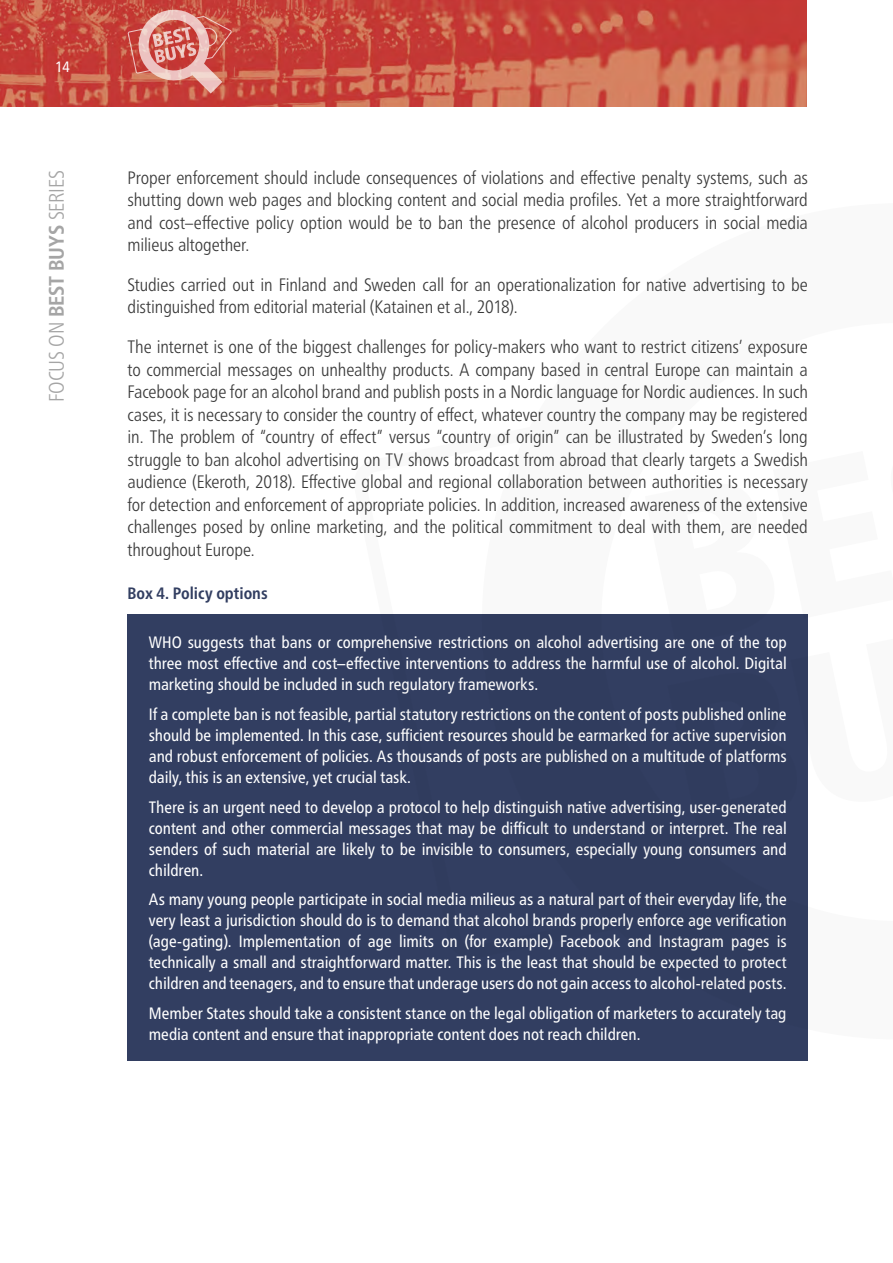
<style>
.page{position:relative;width:893px;height:1263px;background:#fff}
.page>*{position:absolute;margin:0;border:0;box-sizing:border-box;transform-origin:0 0}
.t1{font:300 condensed 21px "Frutiger Neue LTW1 G";letter-spacing:-.005em;color:#a5a5a5}
.Main_text{font:300 condensed 18px/22.5px "Frutiger Neue LTW1 G";letter-spacing:-.005em;color:#393939;text-align:justify}
.t2{font:condensed 16.5px/21px "Frutiger Neue LTW1 G";letter-spacing:-.005em;color:#fff;text-align:justify}
.t3{font:700 condensed 16.5px "Frutiger Neue LTW1 G";color:#323e61}
.t4{font:condensed 15px "Frutiger Neue LTW1 G";color:#fff}
.s1{font-weight:700}
</style>
<div class="page">
<img style="left:0;top:0;width:807px;height:106px">
<svg style="left:128px;top:6px;width:104px;height:88px;background:#d4746b"></svg>
<div style="left:128px;top:614px;width:680px;height:447px;background:#323e61"></div>
<p class="t4" style="left:55px;top:58px;width:16px">14</p>
<p class="t1" style="left:44px;top:402px;width:234px;rotate:-90deg">FOCUS ON <span class="s1">BEST BUYS</span> SERIES</p>
<p class="Main_text" style="left:128px;top:166px;width:682px">Proper enforcement should include consequences of violations and effective penalty systems, such as shutting down web pages and blocking content and social media profiles. Yet a more straightforward and cost–effective policy option would be to ban the presence of alcohol producers in social media milieus altogether.</p>
<p class="Main_text" style="left:128px;top:273px;width:682px">Studies carried out in Finland and Sweden call for an operationalization for native advertising to be distinguished from editorial material (Katainen et al., 2018).</p>
<p class="Main_text" style="left:128px;top:335px;width:682px">The internet is one of the biggest challenges for policy-makers who want to restrict citizens’ exposure to commercial messages on unhealthy products. A company based in central Europe can maintain a Facebook page for an alcohol brand and publish posts in a Nordic language for Nordic audiences. In such cases, it is necessary to consider the country of effect, whatever country the company may be registered in. The problem of “country of effect” versus “country of origin” can be illustrated by Sweden’s long struggle to ban alcohol advertising on TV shows broadcast from abroad that clearly targets a Swedish audience (Ekeroth, 2018). Effective global and regional collaboration between authorities is necessary for detection and enforcement of appropriate policies. In addition, increased awareness of the extensive challenges posed by online marketing, and the political commitment to deal with them, are needed throughout Europe.</p>
<p class="t3" style="left:128px;top:581px;width:142px">Box 4. Policy options</p>
<p class="t2" style="left:149px;top:632px;width:639px">WHO suggests that bans or comprehensive restrictions on alcohol advertising are one of the top three most effective and cost–effective interventions to address the harmful use of alcohol. Digital marketing should be included in such regulatory frameworks.</p>
<p class="t2" style="left:149px;top:704px;width:639px">If a complete ban is not feasible, partial statutory restrictions on the content of posts published online should be implemented. In this case, sufficient resources should be earmarked for active supervision and robust enforcement of policies. As thousands of posts are published on a multitude of platforms daily, this is an extensive, yet crucial task.</p>
<p class="t2" style="left:149px;top:796px;width:639px">There is an urgent need to develop a protocol to help distinguish native advertising, user-generated content and other commercial messages that may be difficult to understand or interpret. The real senders of such material are likely to be invisible to consumers, especially young consumers and children.</p>
<p class="t2" style="left:149px;top:889px;width:639px">As many young people participate in social media milieus as a natural part of their everyday life, the very least a jurisdiction should do is to demand that alcohol brands properly enforce age verification (age-gating). Implementation of age limits on (for example) Facebook and Instagram pages is technically a small and straightforward matter. This is the least that should be expected to protect children and teenagers, and to ensure that underage users do not gain access to alcohol-related posts.</p>
<p class="t2" style="left:149px;top:1002px;width:639px">Member States should take a consistent stance on the legal obligation of marketers to accurately tag media content and ensure that inappropriate content does not reach children.</p>
</div>
